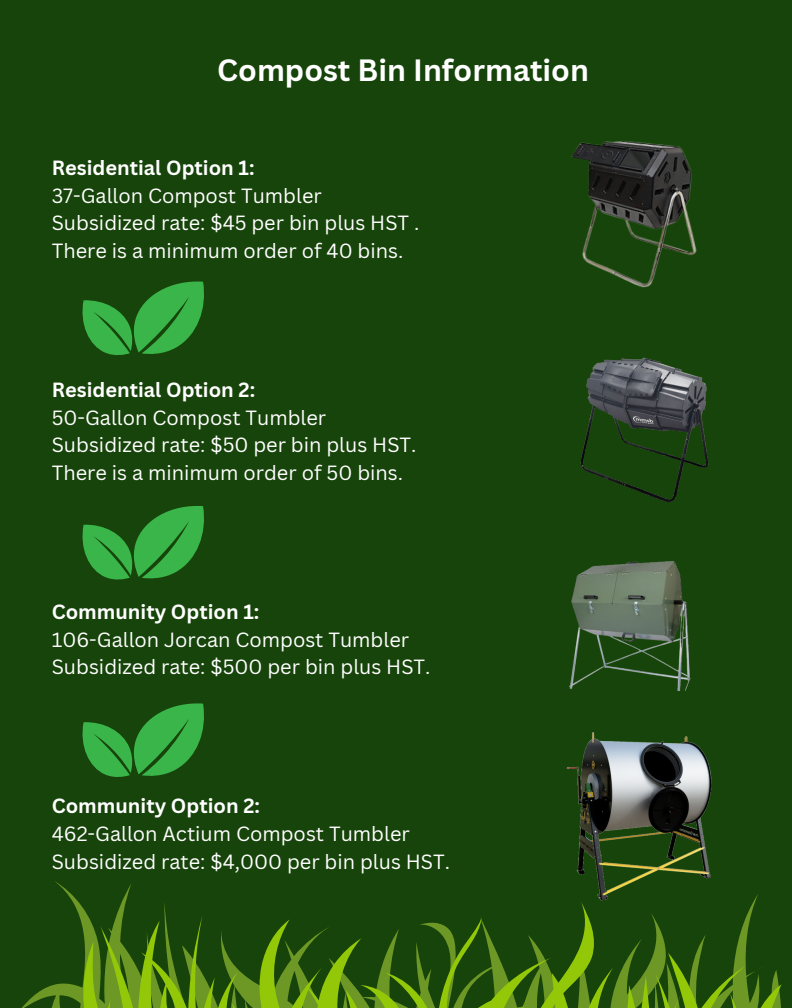
<style>
.page{position:relative;width:792px;height:1008px;background:#17440a}
.page>*{position:absolute;margin:0;border:0;box-sizing:border-box;transform-origin:0 0}
.t1{font:700 30px "Canva Sans";color:#fff}
.t2{font:20px "Canva Sans";color:#fff}
.t3{font:700 20px "Canva Sans";color:#fff}
</style>
<div class="page">
<svg style="left:22px;top:901px;width:760px;height:107px"></svg>
<img style="left:571px;top:140px;width:126px;height:148px">
<img style="left:580px;top:357px;width:129px;height:145px">
<img style="left:569px;top:561px;width:122px;height:129px">
<img style="left:565px;top:732px;width:159px;height:171px">
<svg style="left:82px;top:281px;width:122px;height:74px"></svg>
<svg style="left:82px;top:506px;width:122px;height:74px"></svg>
<svg style="left:82px;top:703px;width:122px;height:74px"></svg>
<p class="t1" style="left:217px;top:49px;width:373px">Compost Bin Information</p>
<h1 class="t3" style="left:52px;top:153px;width:204px">Residential Option 1:</h1>
<p class="t2" style="left:52px;top:181px;width:272px">37-Gallon Compost Tumbler</p>
<p class="t2" style="left:52px;top:209px;width:369px">Subsidized rate: $45 per bin plus HST .</p>
<p class="t2" style="left:52px;top:237px;width:353px">There is a minimum order of 40 bins.</p>
<p class="t3" style="left:52px;top:375px;width:205px">Residential Option 2:</p>
<p class="t2" style="left:52px;top:403px;width:276px">50-Gallon Compost Tumbler</p>
<p class="t2" style="left:52px;top:431px;width:366px">Subsidized rate: $50 per bin plus HST.</p>
<p class="t2" style="left:52px;top:459px;width:353px">There is a minimum order of 50 bins.</p>
<p class="t3" style="left:52px;top:597px;width:209px">Community Option 1:</p>
<p class="t2" style="left:52px;top:625px;width:359px">106-Gallon Jorcan Compost Tumbler</p>
<p class="t2" style="left:52px;top:653px;width:380px">Subsidized rate: $500 per bin plus HST.</p>
<p class="t3" style="left:52px;top:792px;width:210px">Community Option 2:</p>
<p class="t2" style="left:52px;top:819px;width:360px">462-Gallon Actium Compost Tumbler</p>
<p class="t2" style="left:52px;top:847px;width:400px">Subsidized rate: $4,000 per bin plus HST.</p>
</div>
